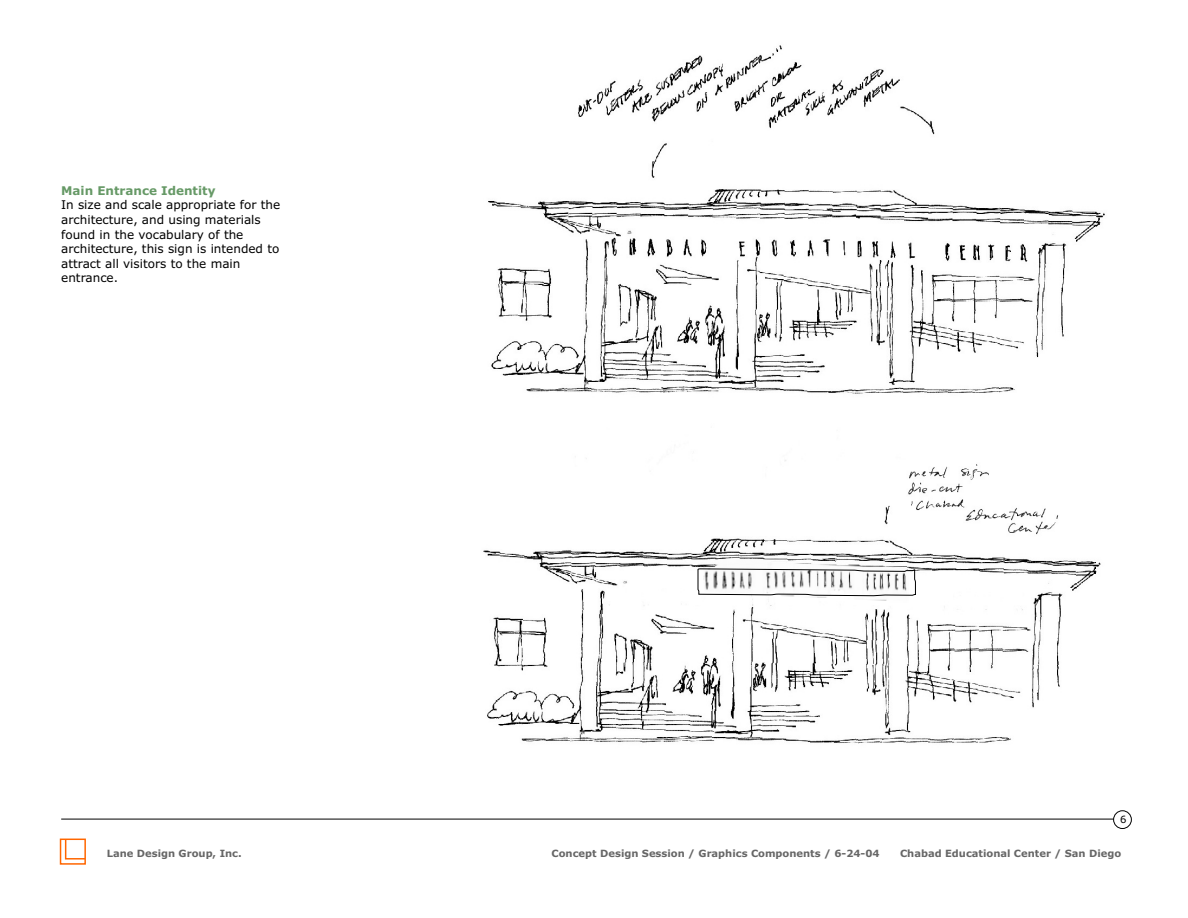
<style>
.page{position:relative;width:1188px;height:918px;background:#fff}
.page>*{position:absolute;margin:0;border:0;box-sizing:border-box;transform-origin:0 0}
.t1{font:12px/14.5px "Verdana";color:#000}
.t2{font:700 12px "Verdana";color:#696}
.t3{font:700 10.05px "Verdana";color:#666}
.t4{font:10.05px "Verdana";color:#000}
</style>
<div class="page">
<img style="left:483px;top:458px;width:618px;height:286px">
<div style="left:60px;top:839px;width:26px;height:26px;border:2px solid #f60"></div>
<svg style="left:64px;top:838px;width:22px;height:22px"></svg>
<hr style="left:61px;top:819px;width:1061px;height:1px;background:#000">
<div style="left:1113px;top:811px;width:19px;height:18px;background:#fff;border:1px solid #000;border-radius:50%"></div>
<svg style="left:483px;top:469px;width:618px;height:45px"></svg>
<img style="left:903px;top:462px;width:162px;height:76px">
<img style="left:703px;top:559px;width:206px;height:44px">
<svg style="left:697px;top:568px;width:219px;height:29px"></svg>
<img style="left:488px;top:45px;width:617px;height:349px">
<p class="t2" style="left:61px;top:186px;width:156px">Main Entrance Identity</p>
<p class="t1" style="left:61px;top:199px;width:221px">In size and scale appropriate for the architecture, and using materials found in the vocabulary of the architecture, this sign is intended to attract all visitors to the main entrance.</p>
<p class="t3" style="left:107px;top:850px;width:136px">Lane Design Group, Inc.</p>
<p class="t4" style="left:1120px;top:815px;width:8px">6</p>
<p class="t3" style="left:552px;top:850px;width:330px">Concept Design Session / Graphics Components / 6-24-04</p>
<p class="t3" style="left:900px;top:850px;width:223px">Chabad Educational Center / San Diego</p>
</div>
